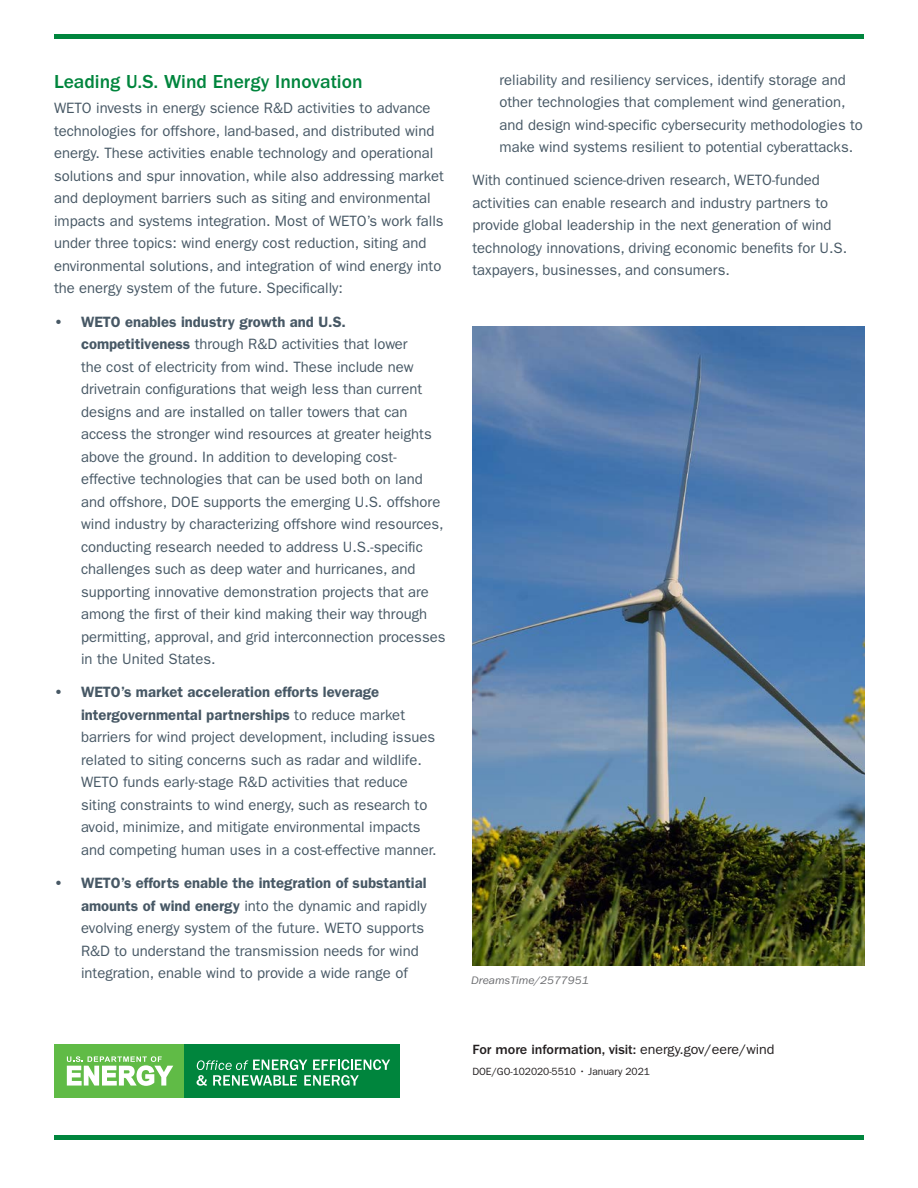
<style>
.page{position:relative;width:918px;height:1188px;background:#fff}
.page>*{position:absolute;margin:0;border:0;box-sizing:border-box;transform-origin:0 0}
.t1{font:500 19.5px "ITC Franklin Gothic Std";color:#00853d}
.intro_statement{font:15px/22.5px "ITC Franklin Gothic Std";color:#475865}
.t2{font:500 13.8px "ITC Franklin Gothic Std";letter-spacing:-.005em;color:#231f20}
.t3{font:italic 11.25px "ITC Franklin Gothic Std";color:#6c6d70;scale:1.05 1}
.t4{font:10.5px "ITC Franklin Gothic Std";letter-spacing:-.005em;color:#231f20}
.s1{font-weight:600}
.s2{font-weight:400}
</style>
<div class="page">
<img style="left:472px;top:326px;width:392px;height:640px">
<hr style="left:54px;top:34px;width:810px;height:4px;background:#00853d">
<hr style="left:54px;top:1135px;width:810px;height:4px;background:#00853d">
<div style="left:54px;top:1044px;width:130px;height:54px;background:#60bb46"></div>
<div style="left:184px;top:1044px;width:216px;height:54px;background:#00853d"></div>
<svg style="left:197px;top:1059px;width:193px;height:27px"></svg>
<svg style="left:67px;top:1056px;width:106px;height:30px"></svg>
<h1 class="t1" style="left:54px;top:70px;width:310px">Leading U.S. Wind Energy Innovation</h1>
<p class="intro_statement" style="left:54px;top:97px;width:391px">WETO invests in energy science R&amp;D activities to advance technologies for offshore, land-based, and distributed wind energy. These activities enable technology and operational solutions and spur innovation, while also addressing market and deployment barriers such as siting and environmental impacts and systems integration. Most of WETO’s work falls under three topics: wind energy cost reduction, siting and environmental solutions, and integration of wind energy into the energy system of the future. Specifically:</p>
<p class="intro_statement" style="left:81px;top:310px;width:366px;text-indent:-27px"><span class="s1">• WETO enables industry growth and U.S. competitiveness</span> through R&amp;D activities that lower<br>the cost of electricity from wind. These include new drivetrain configurations that weigh less than current designs and are installed on taller towers that can access the stronger wind resources at greater heights above the ground. In addition to developing cost&shy;effective technologies that can be used both on land and offshore, DOE supports the emerging U.S. offshore wind industry by characterizing offshore wind resources, conducting research needed to address U.S.-specific challenges such as deep water and hurricanes, and supporting innovative demonstration projects that are among the first of their kind making their way through permitting, approval, and grid interconnection processes in the United States.</p>
<p class="intro_statement" style="left:81px;top:681px;width:357px;text-indent:-27px"><span class="s1">• WETO’s market acceleration efforts leverage intergovernmental partnerships</span> to reduce market barriers for wind project development, including issues related to siting concerns such as radar and wildlife.<br>WETO funds early-stage R&amp;D activities that reduce siting constraints to wind energy, such as research to avoid, minimize, and mitigate environmental impacts and competing human uses in a cost-effective manner.</p>
<p class="intro_statement" style="left:81px;top:872px;width:347px;text-indent:-27px"><span class="s1">• WETO’s efforts enable the integration of substantial amounts of wind energy</span> into the dynamic and rapidly evolving energy system of the future. WETO supports R&amp;D to understand the transmission needs for wind integration, enable wind to provide a wide range of</p>
<p class="intro_statement" style="left:500px;top:68px;width:365px">reliability and resiliency services, identify storage and other technologies that complement wind generation, and design wind-specific cybersecurity methodologies to make wind systems resilient to potential cyberattacks.</p>
<p class="intro_statement" style="left:472px;top:169px;width:376px">With continued science-driven research, WETO-funded activities can enable research and industry partners to provide global leadership in the next generation of wind technology innovations, driving economic benefits for U.S. taxpayers, businesses, and consumers.</p>
<p class="t3" style="left:471px;top:974px;width:113px">DreamsTime/2577951</p>
<p class="t2" style="left:472px;top:1041px;width:304px">For more information, visit: <span class="s2">energy.gov/eere/wind</span></p>
<p class="t4" style="left:472px;top:1065px;width:179px">DOE/GO-102020-5510 • January 2021</p>
</div>
